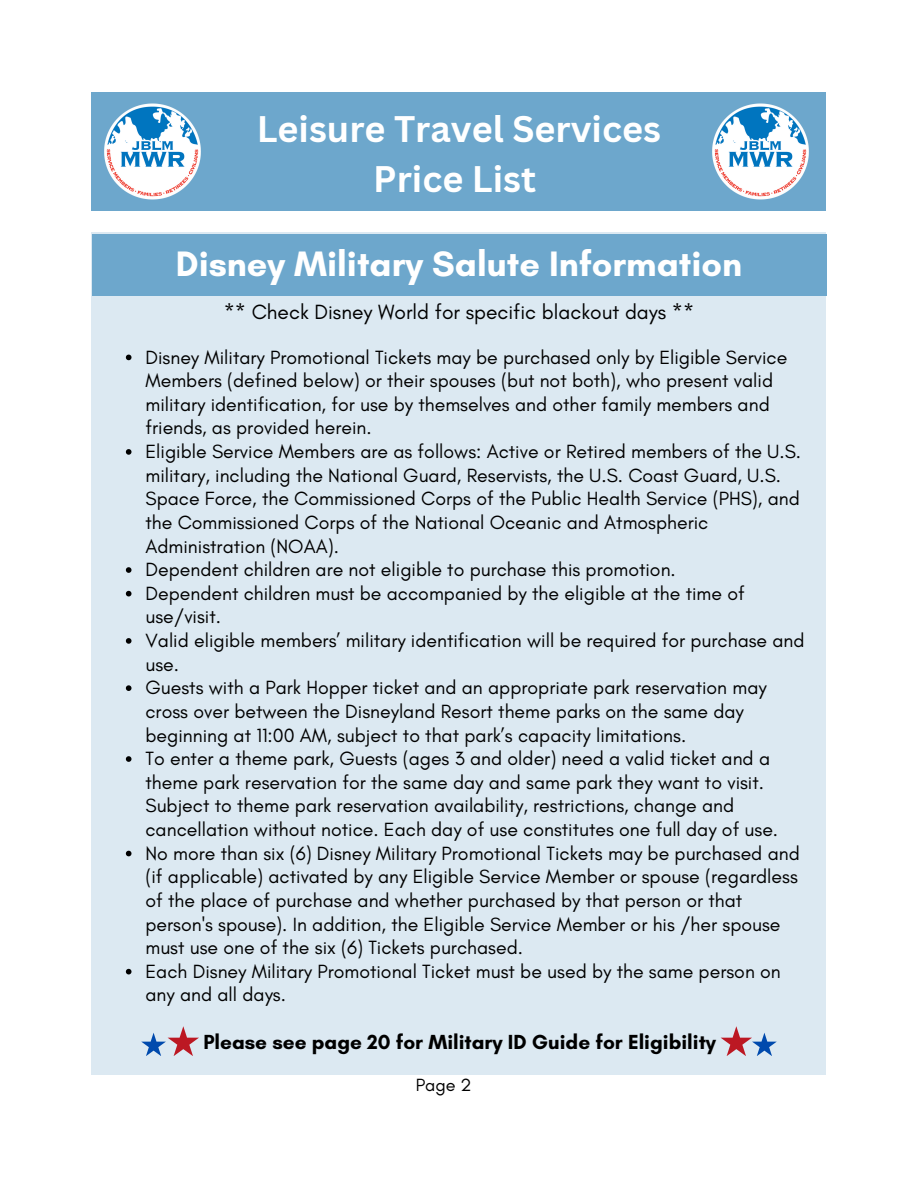
<style>
.page{position:relative;width:918px;height:1188px;background:#fff}
.page>*{position:absolute;margin:0;border:0;box-sizing:border-box;transform-origin:0 0}
.t1{font:700 36px "Glacial Indifference";color:#fff}
.t2{font:700 36px/49.5px "Canva Sans";color:#fff;text-align:center}
.t3{font:21px "Glacial Indifference";color:#000}
.t4{font:700 20.7px "Glacial Indifference";color:#000}
.t5{font:19.5px/23.7px "Glacial Indifference";color:#000}
.t6{font:18px "Glacial Indifference";color:#000}
</style>
<div class="page">
<div style="left:92px;top:92px;width:734px;height:119px;background:#6da7cc"></div>
<img style="left:104px;top:103px;width:97px;height:97px">
<img style="left:712px;top:103px;width:97px;height:97px">
<div style="left:92px;top:232px;width:734px;height:843px;background:#dce9f2"></div>
<div style="left:92px;top:234px;width:734px;height:61px;background:#6da7cc"></div>
<svg style="left:126px;top:355px;width:6px;height:5px"></svg>
<svg style="left:126px;top:449px;width:6px;height:6px"></svg>
<svg style="left:126px;top:567px;width:6px;height:6px"></svg>
<svg style="left:126px;top:591px;width:6px;height:5px"></svg>
<svg style="left:126px;top:638px;width:6px;height:6px"></svg>
<svg style="left:126px;top:685px;width:6px;height:6px"></svg>
<svg style="left:126px;top:756px;width:6px;height:6px"></svg>
<svg style="left:126px;top:851px;width:6px;height:5px"></svg>
<svg style="left:126px;top:969px;width:6px;height:5px"></svg>
<svg style="left:141px;top:1026px;width:58px;height:30px"></svg>
<svg style="left:721px;top:1026px;width:56px;height:30px"></svg>
<p class="t2" style="left:257px;top:103px;width:406px">Leisure Travel Services<br>Price List</p>
<p class="t1" style="left:176px;top:241px;width:568px">Disney Military Salute Information</p>
<p class="t3" style="left:224px;top:299px;width:472px">** Check Disney World for specific blackout days **</p>
<h1 class="t5" style="left:146px;top:345px;width:643px">Disney Military Promotional Tickets may be purchased only by Eligible Service Members (defined below) or their spouses (but not both), who present valid military identification, for use by themselves and other family members and friends, as provided herein.</h1>
<h1 class="t5" style="left:146px;top:439px;width:657px">Eligible Service Members are as follows: Active or Retired members of the U.S. military, including the National Guard, Reservists, the U.S. Coast Guard, U.S.<br>Space Force, the Commissioned Corps of the Public Health Service (PHS), and the Commissioned Corps of the National Oceanic and Atmospheric Administration (NOAA).</h1>
<h3 class="t5" style="left:146px;top:558px;width:532px">Dependent children are not eligible to purchase this promotion.</h3>
<p class="t5" style="left:146px;top:581px;width:601px">Dependent children must be accompanied by the eligible at the time of use/visit.</p>
<p class="t5" style="left:146px;top:628px;width:661px">Valid eligible members’ military identification will be required for purchase and use.</p>
<p class="t5" style="left:146px;top:676px;width:623px">Guests with a Park Hopper ticket and an appropriate park reservation may cross over between the Disneyland Resort theme parks on the same day beginning at 11:00 AM, subject to that park’s capacity limitations.</p>
<p class="t5" style="left:146px;top:747px;width:634px">To enter a theme park, Guests (ages 3 and older) need a valid ticket and a theme park reservation for the same day and same park they want to visit.<br>Subject to theme park reservation availability, restrictions, change and cancellation without notice. Each day of use constitutes one full day of use.</p>
<p class="t5" style="left:146px;top:841px;width:656px">No more than six (6) Disney Military Promotional Tickets may be purchased and (if applicable) activated by any Eligible Service Member or spouse (regardless of the place of purchase and whether purchased by that person or that person's spouse). In addition, the Eligible Service Member or his /her spouse must use one of the six (6) Tickets purchased.</p>
<p class="t5" style="left:146px;top:959px;width:637px">Each Disney Military Promotional Ticket must be used by the same person on any and all days.</p>
<p class="t4" style="left:203px;top:1029px;width:514px">Please see page 20 for Military ID Guide for Eligibility</p>
<p class="t6" style="left:416px;top:1074px;width:57px">Page 2</p>
</div>
